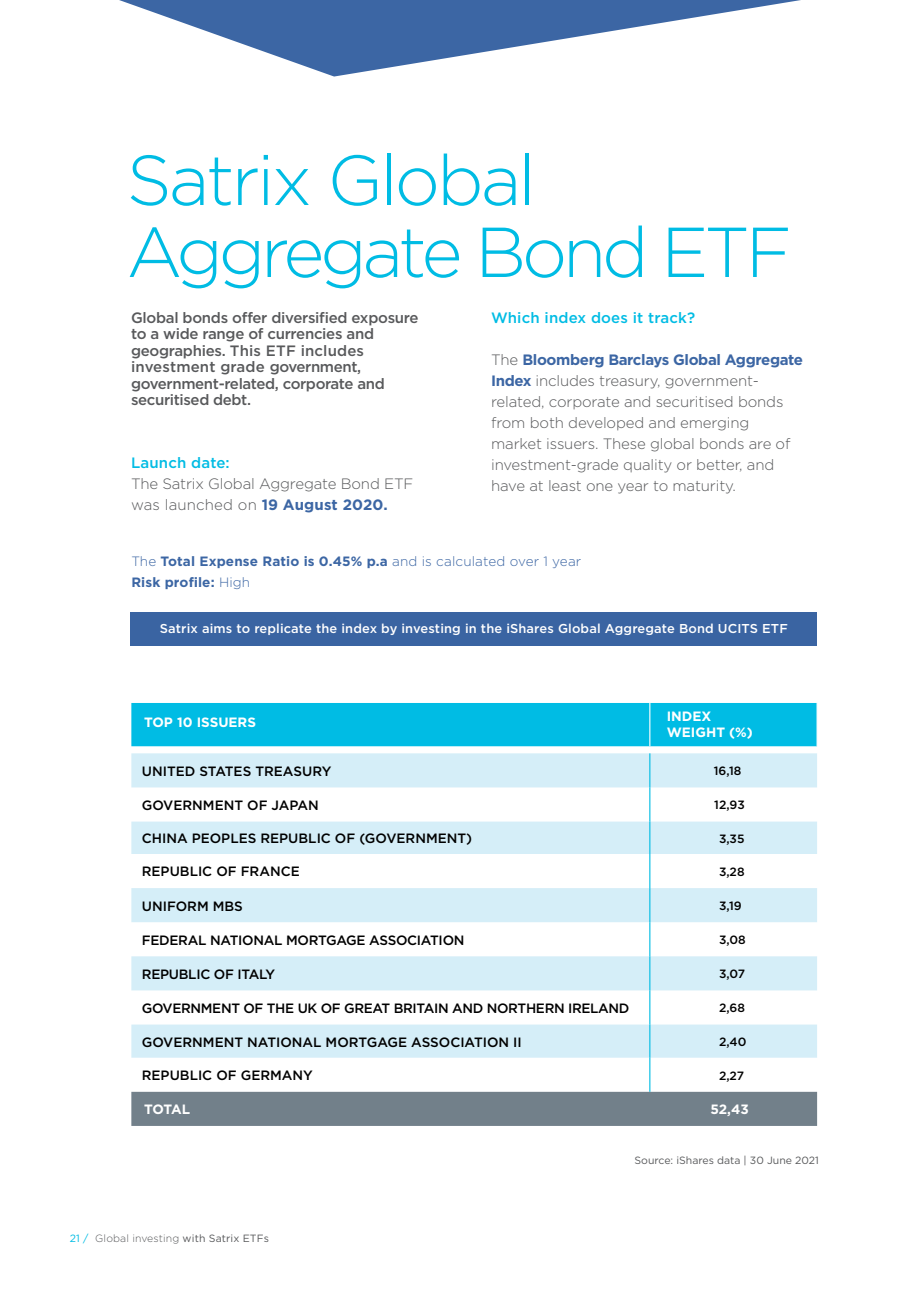
<style>
.page{position:relative;width:915px;height:1297px;background:#fff}
.page>*{position:absolute;margin:0;border:0;box-sizing:border-box;transform-origin:0 0}
.t1{font:300 70.5px/72px "Gotham";letter-spacing:-.06em;color:#00bce4}
.t2{font:300 15px/21px "Gotham";letter-spacing:-.01em;color:#58595b}
.t3{font:500 15px/16.5px "Gotham";letter-spacing:-.02em;color:#58595b}
.t4{font:500 15px "Gotham";letter-spacing:.01em;color:#00bce4}
.t5{font:500 13.5px "Gotham";color:#000}
.t6{font:700 13.5px/21px "Gotham";letter-spacing:.01em;color:#3c66a4}
.t7{font:500 13.5px "Gotham";letter-spacing:-.02em;color:#000}
.t8{font:500 13.5px "Gotham";letter-spacing:-.025em;color:#000}
.t9{font:700 13.5px/16.2px "Gotham";color:#fff}
.t10{font:500 12.9px "Gotham";letter-spacing:.01em;color:#fff}
.t11{font:500 12px "Gotham";color:#000}
.t12{font:300 10.5px "Gotham";letter-spacing:.01em;color:#58595b}
.t13{font:10.5px "Gotham";color:#58595b}
.s1{font-weight:700;color:#3c66a4}
.s2{font-weight:300}
.s3{font-weight:400;color:#00bce4}
.s4{font-weight:400}
</style>
<div class="page">
<svg style="left:119px;top:0;width:681px;height:77px"></svg>
<div style="left:130px;top:612px;width:686px;height:34px;background:#3a64a2"></div>
<div style="left:131px;top:703px;width:685px;height:43px;background:#00bce4"></div>
<svg style="left:131px;top:753px;width:685px;height:305px;fill:#d5eef8"></svg>
<div style="left:131px;top:1092px;width:685px;height:34px;background:#72808a"></div>
<hr style="left:649px;top:753px;width:1px;height:34px;background:#00bce4">
<hr style="left:649px;top:787px;width:1px;height:34px;background:#00bce4">
<hr style="left:649px;top:821px;width:1px;height:33px;background:#00bce4">
<hr style="left:649px;top:854px;width:1px;height:34px;background:#00bce4">
<hr style="left:649px;top:888px;width:1px;height:34px;background:#00bce4">
<hr style="left:649px;top:922px;width:1px;height:34px;background:#00bce4">
<hr style="left:649px;top:956px;width:1px;height:34px;background:#00bce4">
<hr style="left:649px;top:990px;width:1px;height:34px;background:#00bce4">
<hr style="left:649px;top:1024px;width:1px;height:34px;background:#00bce4">
<hr style="left:649px;top:1058px;width:1px;height:34px;background:#00bce4">
<hr style="left:649px;top:703px;width:1px;height:43px;background:#fff">
<h1 class="t1" style="left:126px;top:142px;width:666px">Satrix Global<br>Aggregate Bond ETF</h1>
<p class="t3" style="left:131px;top:309px;width:289px">Global bonds offer diversified exposure to a wide range of currencies and geographies. This ETF includes investment grade government, government-related, corporate and securitised debt.</p>
<p class="t4" style="left:131px;top:453px;width:100px">Launch date:</p>
<p class="t2" style="left:131px;top:473px;width:284px">The Satrix Global Aggregate Bond ETF was launched on <span class="s1">19 August 2020.</span></p>
<p class="t4" style="left:491px;top:307px;width:205px">Which index does it track?</p>
<p class="t2" style="left:491px;top:348px;width:313px">The <span class="s1">Bloomberg Barclays Global Aggregate Index</span> includes treasury, government&shy;related, corporate and securitised bonds from both developed and emerging market issuers. These global bonds are of investment-grade quality or better, and have at least one year to maturity.</p>
<p class="t6" style="left:131px;top:551px;width:451px"><span class="s2">The</span> Total Expense Ratio is 0.45% p.a <span class="s2">and is calculated over 1 year<br></span>Risk profile: <span class="s2">High</span></p>
<p class="t10" style="left:160px;top:620px;width:629px">Satrix aims to replicate the index by investing in the iShares Global Aggregate Bond UCITS ETF</p>
<p class="t9" style="left:666px;top:707px;width:87px">INDEX<br>WEIGHT (%)</p>
<p class="t9" style="left:144px;top:713px;width:113px">TOP 10 ISSUERS</p>
<p class="t5" style="left:142px;top:762px;width:191px">UNITED STATES TREASURY</p>
<p class="t11" style="left:713px;top:763px;width:29px">16,18</p>
<p class="t5" style="left:142px;top:796px;width:178px">GOVERNMENT OF JAPAN</p>
<p class="t11" style="left:714px;top:797px;width:32px">12,93</p>
<p class="t5" style="left:142px;top:829px;width:332px">CHINA PEOPLES REPUBLIC OF (GOVERNMENT)</p>
<p class="t11" style="left:718px;top:830px;width:27px">3,35</p>
<p class="t5" style="left:142px;top:863px;width:159px">REPUBLIC OF FRANCE</p>
<p class="t11" style="left:718px;top:864px;width:27px">3,28</p>
<p class="t5" style="left:142px;top:897px;width:103px">UNIFORM MBS</p>
<p class="t11" style="left:718px;top:898px;width:24px">3,19</p>
<p class="t7" style="left:142px;top:931px;width:324px">FEDERAL NATIONAL MORTGAGE ASSOCIATION</p>
<p class="t11" style="left:718px;top:932px;width:28px">3,08</p>
<p class="t7" style="left:142px;top:965px;width:135px">REPUBLIC OF ITALY</p>
<p class="t11" style="left:718px;top:966px;width:28px">3,07</p>
<p class="t8" style="left:142px;top:999px;width:489px">GOVERNMENT OF THE UK OF GREAT BRITAIN AND NORTHERN IRELAND</p>
<p class="t11" style="left:718px;top:1000px;width:28px">2,68</p>
<p class="t5" style="left:142px;top:1033px;width:381px">GOVERNMENT NATIONAL MORTGAGE ASSOCIATION II</p>
<p class="t11" style="left:718px;top:1034px;width:29px">2,40</p>
<p class="t5" style="left:142px;top:1066px;width:172px">REPUBLIC OF GERMANY</p>
<p class="t11" style="left:718px;top:1067px;width:27px">2,27</p>
<p class="t9" style="left:144px;top:1101px;width:47px">TOTAL</p>
<p class="t9" style="left:710px;top:1101px;width:40px">52,43</p>
<p class="t12" style="left:70px;top:1232px;width:201px"><span class="s3">21 /</span> Global investing <span class="s4">with Satrix ETFs</span></p>
<p class="t13" style="left:634px;top:1154px;width:186px">Source: iShares data | 30 June 2021</p>
</div>
